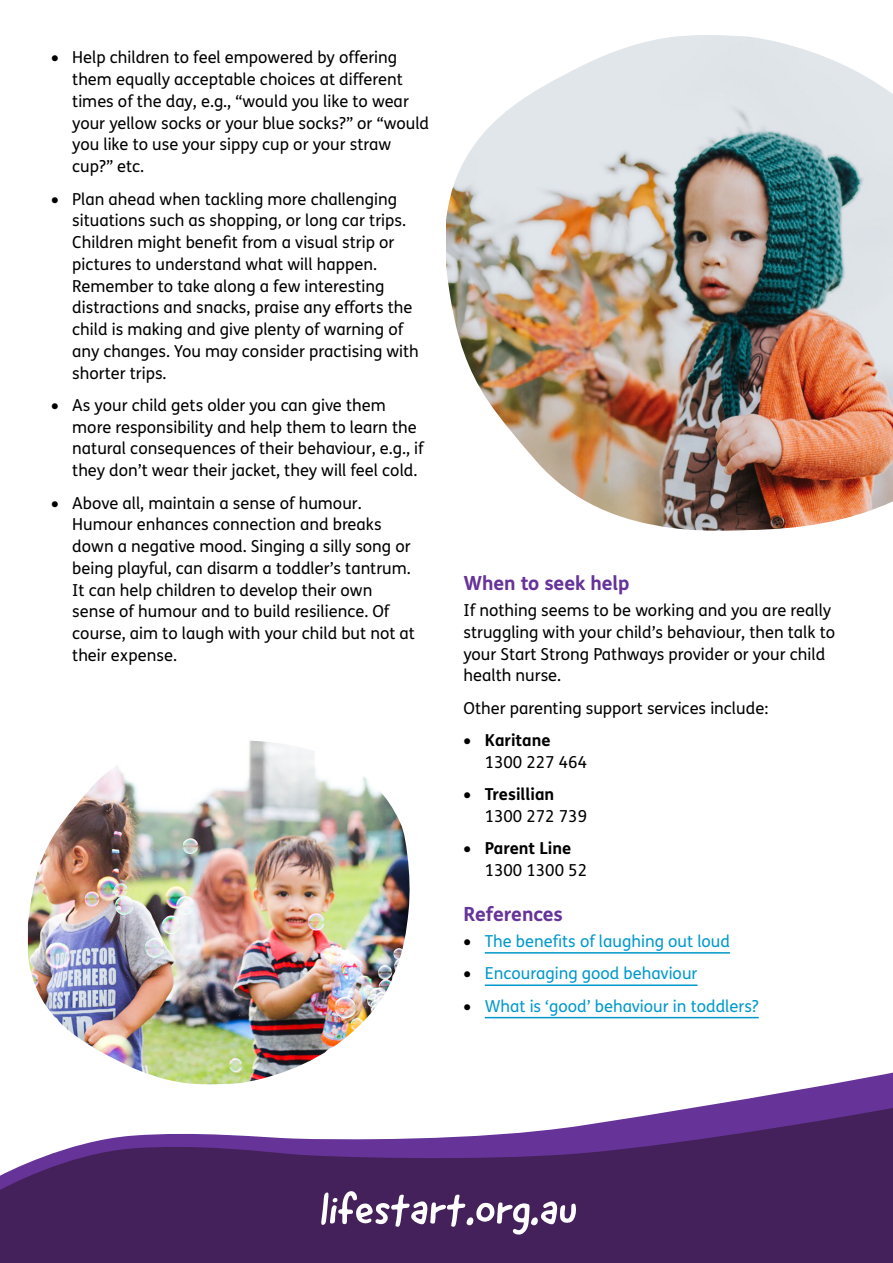
<style>
.page{position:relative;width:893px;height:1263px;background:#fff}
.page>*{position:absolute;margin:0;border:0;box-sizing:border-box;transform-origin:0 0}
.head2{font:700 19.5px "FS Me";letter-spacing:-.005em;color:#639}
.BODYTEXT_REG_11-14_5{font:16.5px/21.8px "FS Me";color:#000}
.t1{font:16.5px "FS Me";color:#09c}
.t2{font:700 16.5px/21.8px "FS Me";color:#000}
.s1{font-weight:700}
.s2{font-weight:400}
.s3{color:#000}
</style>
<div class="page">
<img style="left:28px;top:740px;width:382px;height:316px">
<hr style="left:485px;top:952px;width:245px;height:1px;background:#09c">
<hr style="left:485px;top:984px;width:212px;height:2px;background:#09c">
<hr style="left:485px;top:1017px;width:274px;height:1px;background:#09c">
<img style="left:446px;top:35px;width:447px;height:496px">
<svg style="left:109px;top:1056px;width:784px;height:35px"></svg>
<svg style="left:0;top:1091px;width:893px;height:172px;fill:#44215a"></svg>
<svg style="left:320px;top:1191px;width:256px;height:44px"></svg>
<p class="BODYTEXT_REG_11-14_5" style="left:72px;top:46px;width:358px;text-indent:-21px">• Help children to feel empowered by offering them equally acceptable choices at different times of the day, e.g., “would you like to wear your yellow socks or your blue socks?” or “would you like to use your sippy cup or your straw cup?” etc.</p>
<p class="BODYTEXT_REG_11-14_5" style="left:72px;top:188px;width:348px;text-indent:-21px">• Plan ahead when tackling more challenging situations such as shopping, or long car trips.<br>Children might benefit from a visual strip or pictures to understand what will happen.<br>Remember to take along a few interesting distractions and snacks, praise any efforts the child is making and give plenty of warning of any changes. You may consider practising with shorter trips.</p>
<p class="BODYTEXT_REG_11-14_5" style="left:72px;top:394px;width:353px;text-indent:-21px">• As your child gets older you can give them more responsibility and help them to learn the natural consequences of their behaviour, e.g., if they don’t wear their jacket, they will feel cold.</p>
<p class="BODYTEXT_REG_11-14_5" style="left:72px;top:492px;width:344px;text-indent:-21px">• Above all, maintain a sense of humour.<br>Humour enhances connection and breaks down a negative mood. Singing a silly song or being playful, can disarm a toddler’s tantrum.<br>It can help children to develop their own sense of humour and to build resilience. Of course, aim to laugh with your child but not at their expense.</p>
<h2 class="head2" style="left:463px;top:568px;width:168px">When to seek help</h2>
<p class="BODYTEXT_REG_11-14_5" style="left:463px;top:599px;width:373px">If nothing seems to be working and you are really struggling with your child’s behaviour, then talk to your Start Strong Pathways provider or your child health nurse.</p>
<p class="BODYTEXT_REG_11-14_5" style="left:463px;top:697px;width:306px">Other parenting support services include:</p>
<p class="BODYTEXT_REG_11-14_5" style="left:485px;top:729px;width:104px;text-indent:-21px">• <span class="s1">Karitane<br></span>1300 227 464</p>
<p class="t2" style="left:485px;top:783px;width:104px;text-indent:-21px">• Tresillian<br><span class="s2">1300 272 739</span></p>
<p class="t2" style="left:485px;top:837px;width:104px;text-indent:-21px">• Parent Line<br><span class="s2">1300 1300 52</span></p>
<h2 class="head2" style="left:463px;top:899px;width:101px">References</h2>
<p class="t1" style="left:463px;top:930px;width:268px"><span class="s3">•</span> The benefits of laughing out loud</p>
<p class="t1" style="left:463px;top:962px;width:235px"><span class="s3">•</span> Encouraging good behaviour</p>
<p class="t1" style="left:463px;top:994px;width:297px"><span class="s3">•</span> What is ‘good’ behaviour in toddlers?</p>
</div>
